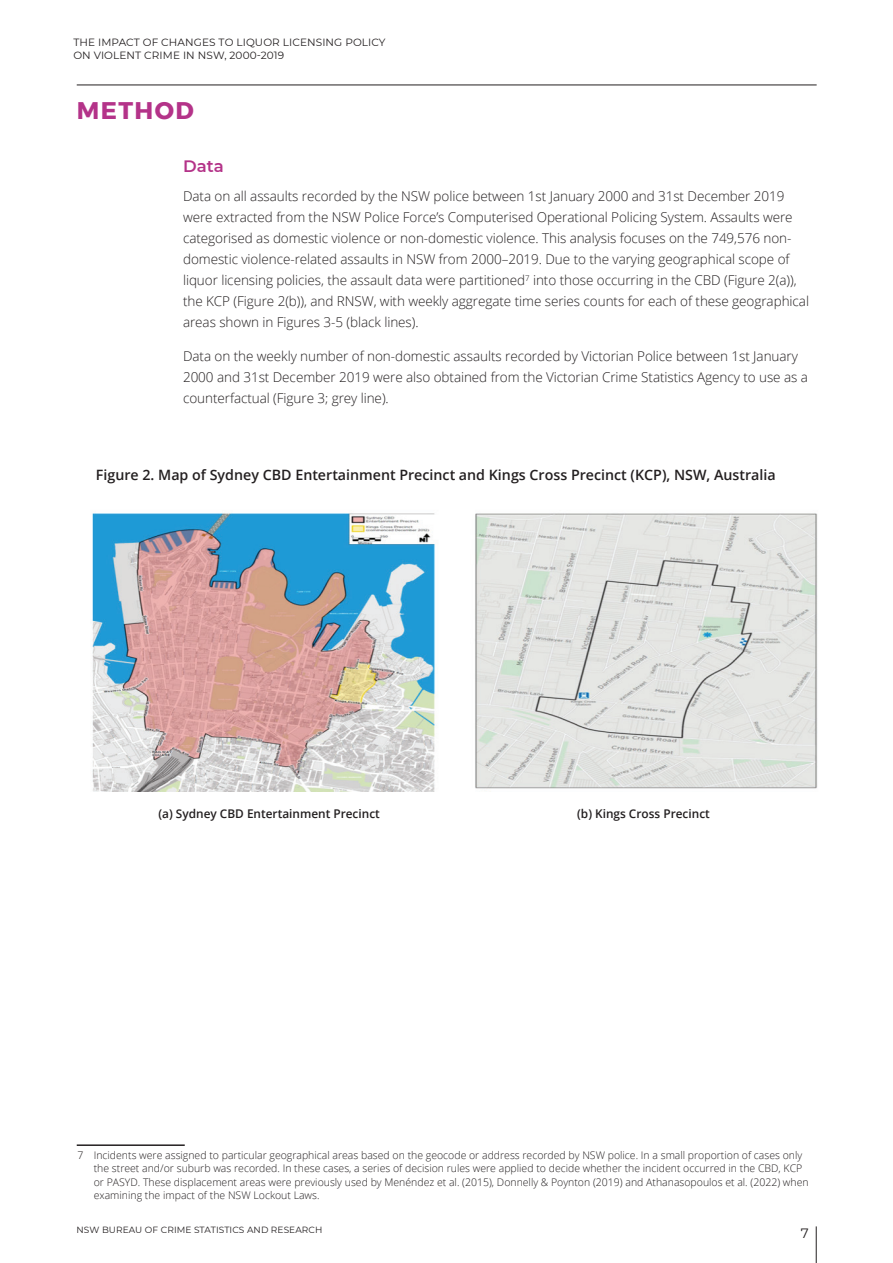
<style>
.page{position:relative;width:893px;height:1263px;background:#fff}
.page>*{position:absolute;margin:0;border:0;box-sizing:border-box;transform-origin:0 0}
.t1{font:700 24px "Montserrat";letter-spacing:.06em;color:#b43389}
.t2{font:600 16.5px "Montserrat";color:#b43389}
.t3{font:600 14.25px "Open Sans";color:#231f20}
.t4{font:300 13.5px/21px "Open Sans";letter-spacing:-.005em;color:#231f20}
.t5{font:13.5px "Montserrat";color:#231f20}
.t6{font:600 12px "Open Sans";color:#231f20}
.t7{font:300 10.5px/13.5px "Open Sans";color:#231f20}
.t8{font:10.5px/13px "Montserrat";letter-spacing:.01em;color:#231f20}
.t9{font:9px "Montserrat";letter-spacing:.01em;color:#231f20}
</style>
<div class="page">
<hr style="left:816px;top:1226px;width:1px;height:37px;background:#231f20">
<hr style="left:77px;top:85px;width:740px;height:1px;background:#231f20">
<img style="left:92px;top:513px;width:726px;height:278px">
<hr style="left:77px;top:1144px;width:108px;height:2px;background:#231f20">
<p class="t8" style="left:73px;top:36px;width:314px">THE IMPACT OF CHANGES TO LIQUOR LICENSING POLICY<br>ON VIOLENT CRIME IN NSW, 2000-2019</p>
<h1 class="t1" style="left:77px;top:92px;width:119px">METHOD</h1>
<p class="t2" style="left:183px;top:154px;width:42px">Data</p>
<p class="t4" style="left:183px;top:185px;width:627px">Data on all assaults recorded by the NSW police between 1st January 2000 and 31st December 2019 were extracted from the NSW Police Force’s Computerised Operational Policing System. Assaults were categorised as domestic violence or non-domestic violence. This analysis focuses on the 749,576 non&shy;domestic violence-related assaults in NSW from 2000–2019. Due to the varying geographical scope of liquor licensing policies, the assault data were partitioned<sup>7</sup> into those occurring in the CBD (Figure 2(a)), the KCP (Figure 2(b)), and RNSW, with weekly aggregate time series counts for each of these geographical areas shown in Figures 3-5 (black lines).</p>
<p class="t4" style="left:183px;top:345px;width:626px">Data on the weekly number of non-domestic assaults recorded by Victorian Police between 1st January<br>2000 and 31st December 2019 were also obtained from the Victorian Crime Statistics Agency to use as a counterfactual (Figure 3; grey line).</p>
<p class="t3" style="left:96px;top:465px;width:681px">Figure 2. Map of Sydney CBD Entertainment Precinct and Kings Cross Precinct (KCP), NSW, Australia</p>
<p class="t6" style="left:158px;top:806px;width:223px">(a) Sydney CBD Entertainment Precinct</p>
<p class="t6" style="left:577px;top:806px;width:134px">(b) Kings Cross Precinct</p>
<p class="t7" style="left:94px;top:1148px;width:716px;text-indent:-16px">7 Incidents were assigned to particular geographical areas based on the geocode or address recorded by NSW police. In a small proportion of cases only the street and/or suburb was recorded. In these cases, a series of decision rules were applied to decide whether the incident occurred in the CBD, KCP or PASYD. These displacement areas were previously used by Menéndez et al. (2015), Donnelly &amp; Poynton (2019) and Athanasopoulos et al. (2022) when examining the impact of the NSW Lockout Laws.</p>
<p class="t9" style="left:77px;top:1224px;width:247px">NSW BUREAU OF CRIME STATISTICS AND RESEARCH</p>
<p class="t5" style="left:801px;top:1224px;width:9px">7</p>
</div>
